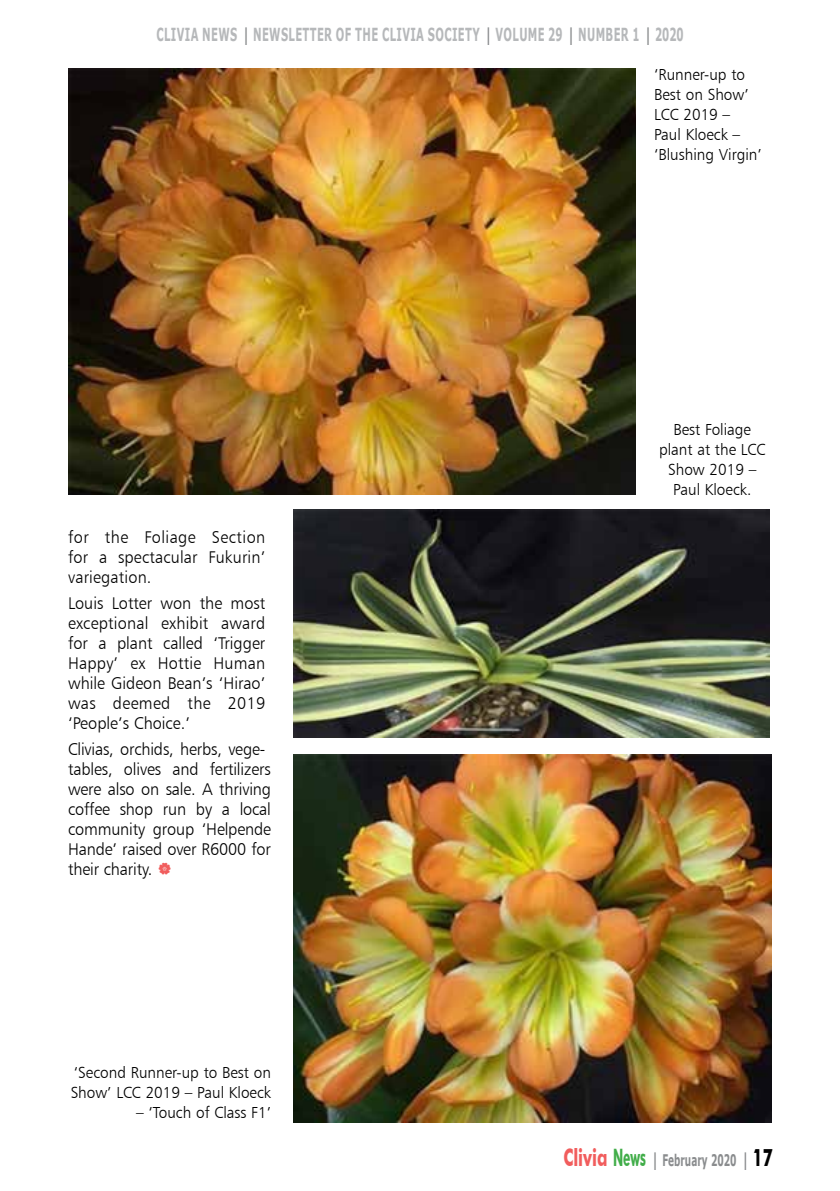
<style>
.page{position:relative;width:840px;height:1191px;background:#fff}
.page>*{position:absolute;margin:0;border:0;box-sizing:border-box;transform-origin:0 0}
.t1{font:700 18px "Verdana";letter-spacing:.035em;color:#b6b8ba;scale:.56 1}
.t2{font:17px/20px "Humanist 777 BT Light B";letter-spacing:-.01em;color:#000;text-align:justify;scale:.96 1}
.t3{font:16px/20px "Humanist 777 BT Light B";color:#000;scale:.96 1}
.t4{font:700 16px "Verdana";color:#8a8c8e;scale:.56 1}
.s1{font-weight:400;font-size:24px;color:#8a8c8e}
.s2{font-family:"Futura BT";font-size:24px;color:#f15d5d}
.s3{font-family:"Futura BT";font-size:24px;color:#41ad49}
.s4{font-weight:400;font-size:24px}
.s5{font-family:"Futura BT";font-size:24px;color:#000}
</style>
<div class="page">
<img style="left:68px;top:68px;width:567px;height:427px">
<img style="left:293px;top:509px;width:476px;height:228px">
<img style="left:293px;top:754px;width:478px;height:368px">
<p class="t1" style="left:156px;top:22px;width:942px">CLIVIA NEWS <span class="s1">I</span> NEWSLETTER OF THE CLIVIA SOCIETY <span class="s1">I</span> VOLUME 29 <span class="s1">I</span> N UMBER 1 <span class="s1">I</span> 2020</p>
<p class="t3" style="left:653px;top:64px;width:114px">‘Runner-up to<br>Best on Show’<br>LCC 2019 –<br>Paul Kloeck – ‘Blushing Virgin’</p>
<p class="t2" style="left:68px;top:527px;width:207px">for the Foliage Section for a spectacular Fukurin’ variegation.</p>
<p class="t2" style="left:68px;top:592px;width:207px">Louis Lotter won the most exceptional exhibit award for a plant called ‘Trigger Happy’ ex Hottie Human while Gideon Bean’s ‘Hirao’ was deemed the 2019 ‘People’s Choice.’</p>
<p class="t2" style="left:68px;top:738px;width:213px;text-align:left">Clivias, orchids, herbs, vege&shy;tables, olives and fertilizers were also on sale. A thriving coffee shop run by a local community group ‘Helpende<br>Hande’ raised over R6000 for their charity.</p>
<p class="t3" style="left:71px;top:1062px;width:210px">‘Second Runner-up to Best on<br>Show’ LCC 2019 – Paul Kloeck</p>
<p class="t3" style="left:136px;top:1102px;width:142px">– ‘Touch of Class F1’</p>
<p class="t3" style="left:658px;top:419px;width:112px;text-align:center">Best Foliage plant at the LCC<br>Show 2019 –<br>Paul Kloeck.</p>
<p class="t4" style="left:563px;top:1148px;width:375px"><span class="s2">Clivia</span> <span class="s3">News</span> <span class="s4">I</span> FEBRUARY 2020 <span class="s4">I</span> <span class="s5">17</span></p>
</div>
